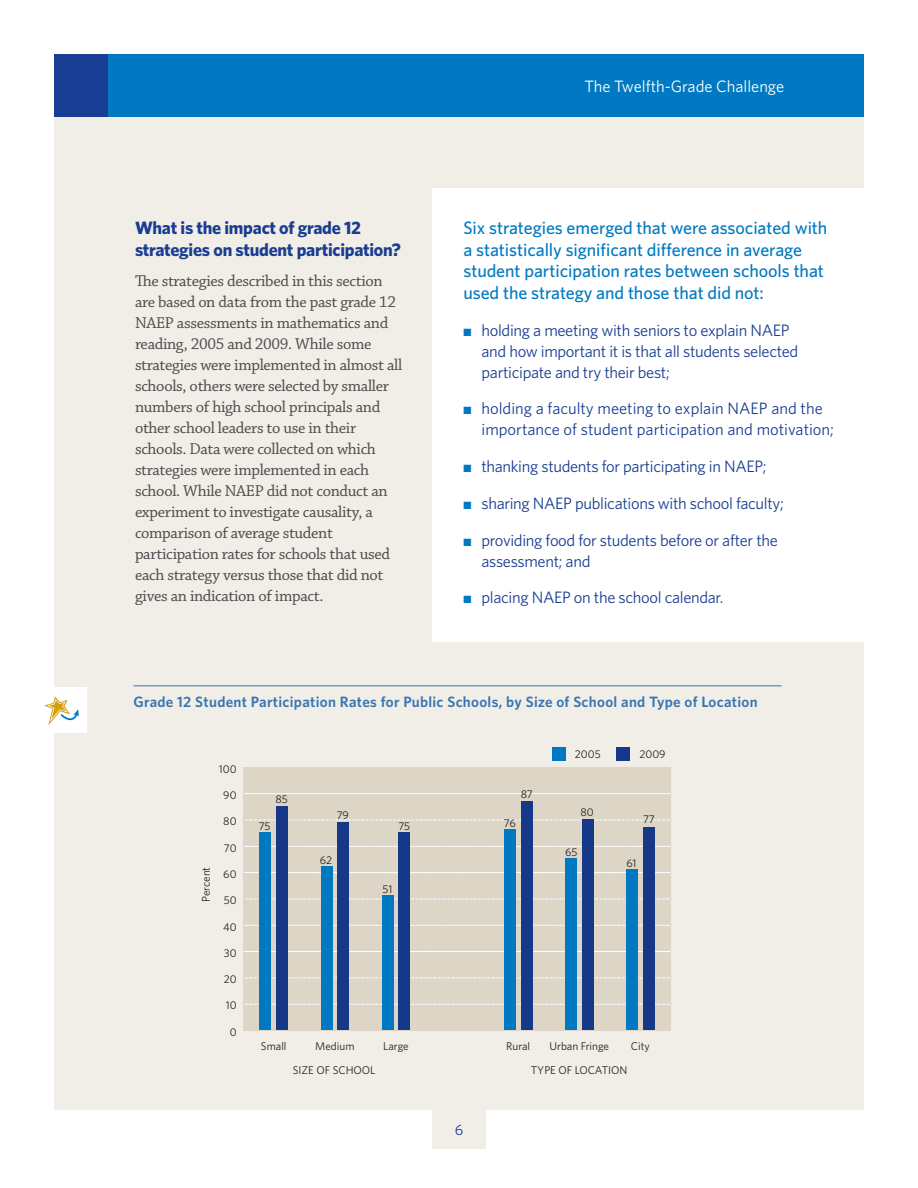
<style>
.page{position:relative;width:918px;height:1188px;background:#fff}
.page>*{position:absolute;margin:0;border:0;box-sizing:border-box;transform-origin:0 0}
.t1{font:500 18px/21.6px "Whitney";letter-spacing:-.005em;color:#0079c2}
.t2{font:700 18px/22px "Whitney";letter-spacing:-.015em;color:#193d92}
.t3{font:16.5px/21px "Chaparral Pro";letter-spacing:-.02em;color:#4b4c4d}
.t4{font:16.5px/21px "Whitney";letter-spacing:-.02em;color:#193d92}
.t5{font:16.5px/21px "Whitney";color:#193d92}
.t6{font:16.5px "Whitney";color:#fff}
.t7{font:600 15px "Whitney";letter-spacing:.02em;color:#3674b2}
.t8{font:15px "Whitney";color:#193d92}
.t9{font:11.25px "Whitney";color:#231f20}
.s1{color:#0079c2}
</style>
<div class="page">
<div style="left:54px;top:54px;width:810px;height:1056px;background:#f1ede7"></div>
<div style="left:108px;top:54px;width:756px;height:63px;background:#0079c2"></div>
<div style="left:54px;top:54px;width:54px;height:63px;background:#193d92"></div>
<div style="left:432px;top:1110px;width:54px;height:39px;background:#f1ede7"></div>
<div style="left:243px;top:767px;width:428px;height:264px;background:#ddd5c6"></div>
<svg style="left:244px;top:978px;width:427px;height:1px"></svg>
<hr style="left:243px;top:1004px;width:428px;height:1px;background:#fff">
<hr style="left:243px;top:977px;width:428px;height:1px;background:#fff">
<hr style="left:243px;top:951px;width:428px;height:1px;background:#fff">
<hr style="left:243px;top:925px;width:428px;height:1px;background:#fff">
<hr style="left:243px;top:898px;width:428px;height:2px;background:#fff">
<hr style="left:243px;top:872px;width:428px;height:1px;background:#fff">
<hr style="left:243px;top:846px;width:428px;height:1px;background:#fff">
<hr style="left:243px;top:819px;width:428px;height:2px;background:#fff">
<hr style="left:243px;top:793px;width:428px;height:1px;background:#fff">
<div style="left:616px;top:748px;width:13px;height:13px;background:#153889"></div>
<div style="left:276px;top:806px;width:12px;height:224px;background:#153889"></div>
<div style="left:337px;top:822px;width:12px;height:208px;background:#153889"></div>
<div style="left:399px;top:833px;width:11px;height:197px;background:#153889"></div>
<div style="left:521px;top:801px;width:11px;height:229px;background:#153889"></div>
<div style="left:582px;top:819px;width:12px;height:211px;background:#153889"></div>
<div style="left:643px;top:827px;width:12px;height:203px;background:#153889"></div>
<div style="left:552px;top:748px;width:13px;height:13px;background:#0079c2"></div>
<div style="left:260px;top:833px;width:11px;height:197px;background:#0079c2"></div>
<div style="left:321px;top:867px;width:11px;height:163px;background:#0079c2"></div>
<div style="left:382px;top:896px;width:11px;height:134px;background:#0079c2"></div>
<div style="left:504px;top:830px;width:12px;height:200px;background:#0079c2"></div>
<div style="left:565px;top:859px;width:12px;height:171px;background:#0079c2"></div>
<div style="left:626px;top:869px;width:12px;height:161px;background:#0079c2"></div>
<div style="left:432px;top:188px;width:432px;height:454px;background:#fff"></div>
<hr style="left:134px;top:685px;width:648px;height:1px;background:#3674b2">
<div style="left:38px;top:687px;width:48px;height:46px;background:#fff"></div>
<svg style="left:44px;top:697px;width:35px;height:28px"></svg>
<p class="t2" style="left:135px;top:216px;width:267px">What is the impact of grade 12 strategies on student participation?</p>
<p class="t3" style="left:135px;top:271px;width:269px">The strategies described in this section are based on data from the past grade 12<br>NAEP assessments in mathematics and reading, 2005 and 2009. While some strategies were implemented in almost all schools, others were selected by smaller numbers of high school principals and other school leaders to use in their schools. Data were collected on which strategies were implemented in each school. While NAEP did not conduct an experiment to investigate causality, a comparison of average student participation rates for schools that used each strategy versus those that did not gives an indication of impact.</p>
<p class="t6" style="left:585px;top:75px;width:201px">The Twelfth-Grade Challenge</p>
<p class="t1" style="left:464px;top:217px;width:365px">Six strategies emerged that were associated with a statistically significant difference in average student participation rates between schools that used the strategy and those that did not:</p>
<p class="t4" style="left:482px;top:319px;width:318px;text-indent:-18px"><span class="s1">■</span> holding a meeting with seniors to explain NAEP and how important it is that all students selected participate and try their best;</p>
<p class="t5" style="left:482px;top:398px;width:354px;text-indent:-18px"><span class="s1">■</span> holding a faculty meeting to explain NAEP and the importance of student participation and motivation;</p>
<p class="t4" style="left:464px;top:455px;width:305px"><span class="s1">■</span> thanking students for participating in NAEP;</p>
<p class="t4" style="left:464px;top:492px;width:322px"><span class="s1">■</span> sharing NAEP publications with school faculty;</p>
<p class="t4" style="left:482px;top:529px;width:298px;text-indent:-18px"><span class="s1">■</span> providing food for students before or after the assessment; and</p>
<p class="t4" style="left:464px;top:587px;width:261px"><span class="s1">■</span> placing NAEP on the school calendar.</p>
<p class="t7" style="left:134px;top:692px;width:626px">Grade 12 Student Participation Rates for Public Schools, by Size of School and Type of Location</p>
<p class="t9" style="left:198px;top:902px;width:37px;rotate:-90deg">Percent</p>
<p class="t9" style="left:219px;top:761px;width:19px">100</p>
<p class="t9" style="left:223px;top:788px;width:15px">90</p>
<p class="t9" style="left:223px;top:814px;width:15px">80</p>
<p class="t9" style="left:224px;top:840px;width:14px">70</p>
<p class="t9" style="left:223px;top:866px;width:15px">60</p>
<p class="t9" style="left:224px;top:893px;width:14px">50</p>
<p class="t9" style="left:223px;top:919px;width:15px">40</p>
<p class="t9" style="left:224px;top:945px;width:14px">30</p>
<p class="t9" style="left:224px;top:972px;width:14px">20</p>
<p class="t9" style="left:226px;top:998px;width:12px">10</p>
<p class="t9" style="left:230px;top:1024px;width:8px">0</p>
<p class="t9" style="left:276px;top:792px;width:14px">85</p>
<p class="t9" style="left:259px;top:818px;width:13px">75</p>
<p class="t9" style="left:337px;top:808px;width:14px">79</p>
<p class="t9" style="left:320px;top:852px;width:14px">62</p>
<p class="t9" style="left:398px;top:818px;width:13px">75</p>
<p class="t9" style="left:383px;top:882px;width:11px">51</p>
<p class="t9" style="left:521px;top:787px;width:14px">87</p>
<p class="t9" style="left:504px;top:816px;width:13px">76</p>
<p class="t9" style="left:575px;top:747px;width:27px">2005</p>
<p class="t9" style="left:639px;top:747px;width:28px">2009</p>
<p class="t9" style="left:581px;top:805px;width:15px">80</p>
<p class="t9" style="left:565px;top:845px;width:14px">65</p>
<p class="t9" style="left:643px;top:812px;width:13px">77</p>
<p class="t9" style="left:627px;top:855px;width:12px">61</p>
<p class="t9" style="left:261px;top:1038px;width:27px">Small</p>
<p class="t9" style="left:315px;top:1038px;width:41px">Medium</p>
<p class="t9" style="left:383px;top:1038px;width:27px">Large</p>
<p class="t9" style="left:506px;top:1038px;width:25px">Rural</p>
<p class="t9" style="left:550px;top:1038px;width:61px">Urban Fringe</p>
<p class="t9" style="left:631px;top:1038px;width:20px">City</p>
<p class="t9" style="left:293px;top:1062px;width:84px">SIZE OF SCHOOL</p>
<p class="t9" style="left:531px;top:1062px;width:98px">TYPE OF LOCATION</p>
<p class="t8" style="left:455px;top:1120px;width:10px">6</p>
</div>
